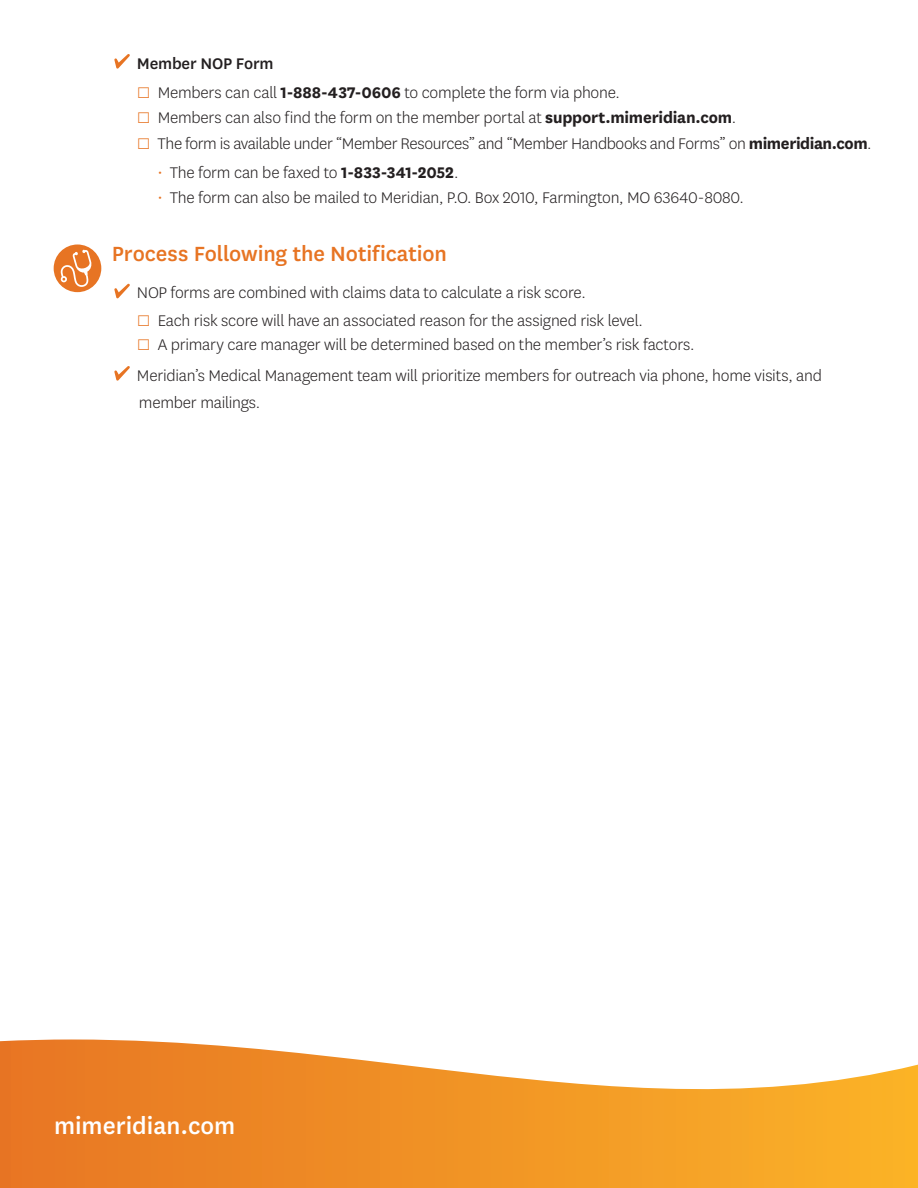
<style>
.page{position:relative;width:918px;height:1188px;background:#fff}
.page>*{position:absolute;margin:0;border:0;box-sizing:border-box;transform-origin:0 0}
.t1{font:500 27px "Centene Sans";color:#fff}
.t2{font:500 24px "Centene Sans";letter-spacing:-.005em;color:#e77423}
.t3{font:300 18px/30.8px "Centene Sans";letter-spacing:-.015em;color:#231f20}
.t4{font:500 18px "Centene Sans";letter-spacing:-.015em;color:#231f20}
.s1{color:#e77423}
.s2{font-weight:700}
</style>
<div class="page">
<svg style="left:114px;top:54px;width:16px;height:15px"></svg>
<div style="left:54px;top:245px;width:47px;height:47px;background:#e77423;border-radius:50%"></div>
<svg style="left:61px;top:250px;width:31px;height:37px"></svg>
<svg style="left:114px;top:284px;width:16px;height:14px"></svg>
<svg style="left:114px;top:366px;width:16px;height:15px"></svg>
<svg style="left:0;top:1040px;width:918px;height:148px"></svg>
<p class="t4" style="left:137px;top:51px;width:138px">Member NOP Form</p>
<p class="t3" style="left:137px;top:76px;width:485px"><span class="s1">□</span> Members can call <span class="s2">1-888-437-0606</span> to complete the form via phone.</p>
<p class="t3" style="left:137px;top:102px;width:601px"><span class="s1">□</span> Members can also find the form on the member portal at <span class="s2">support.mimeridian.com</span>.</p>
<p class="t3" style="left:137px;top:127px;width:736px"><span class="s1">□</span> The form is available under “Member Resources” and “Member Handbooks and Forms” on <span class="s2">mimeridian.com</span>.</p>
<p class="t3" style="left:157px;top:156px;width:303px"><span class="s1">•</span> The form can be faxed to <span class="s2">1-833-341-2052</span>.</p>
<p class="t3" style="left:157px;top:182px;width:588px"><span class="s1">•</span> The form can also be mailed to Meridian, P.O. Box 2010, Farmington, MO 63640-8080.</p>
<h2 class="t2" style="left:112px;top:237px;width:336px">Process Following the Notification</h2>
<p class="t3" style="left:137px;top:277px;width:450px">NOP forms are combined with claims data to calculate a risk score.</p>
<p class="t3" style="left:137px;top:304px;width:508px"><span class="s1">□</span> Each risk score will have an associated reason for the assigned risk level.</p>
<p class="t3" style="left:137px;top:328px;width:687px"><span class="s1">□</span> A primary care manager will be determined based on the member’s risk factors.<br>Meridian’s Medical Management team will prioritize members for outreach via phone, home visits, and</p>
<p class="t3" style="left:139px;top:387px;width:123px">member mailings.</p>
<h1 class="t1" style="left:54px;top:1107px;width:183px">mimeridian.com</h1>
</div>
